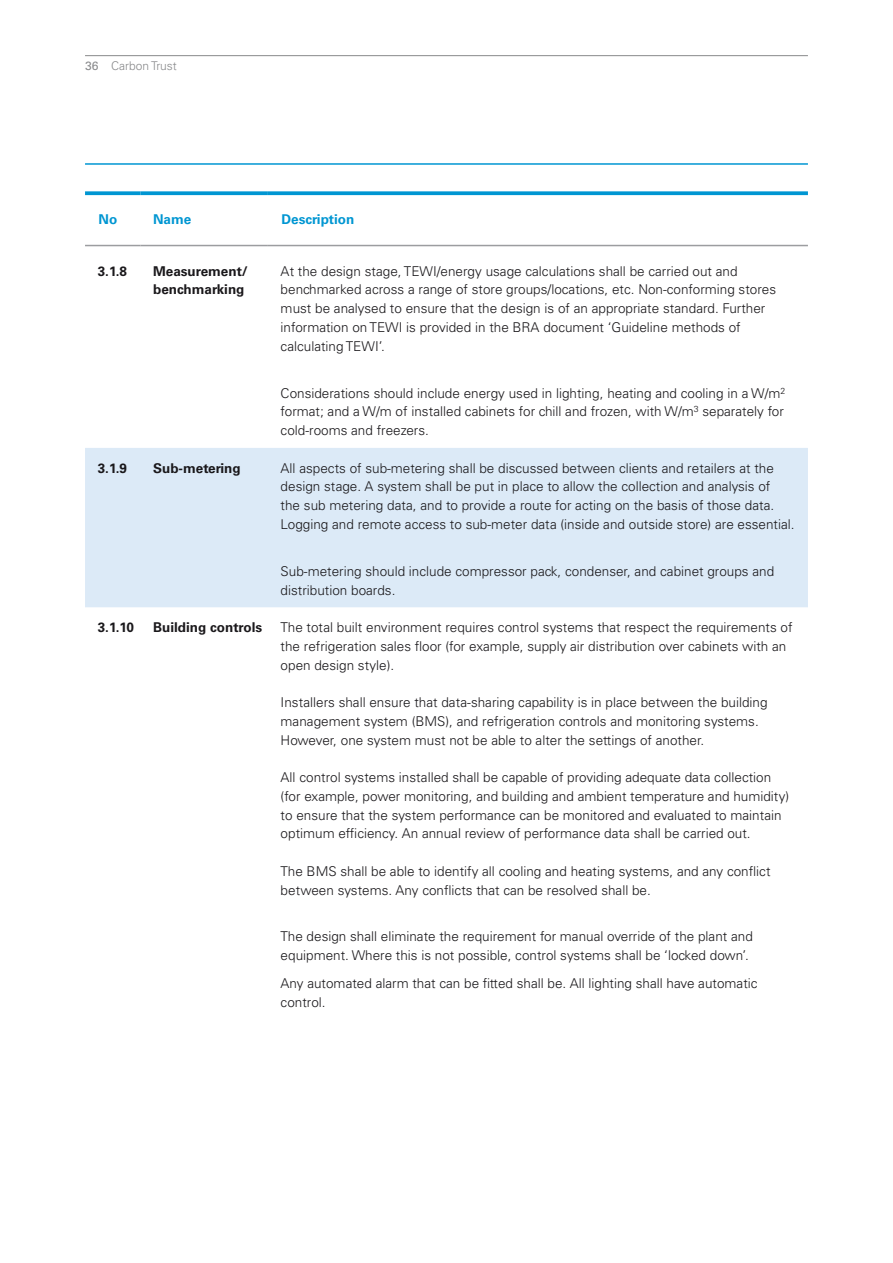
<style>
.page{position:relative;width:893px;height:1263px;background:#fff}
.page>*{position:absolute;margin:0;border:0;box-sizing:border-box;transform-origin:0 0}
.t1{font:300 13.5px/18.8px "Univers LT Std";color:#1a181b}
.t2{font:700 13.5px/18.8px "Univers LT Std";color:#1a181b}
.t3{font:700 13.5px "Univers LT Std";color:#0096d2}
.t4{font:300 12px "Univers LT Std";color:#88898b}
.s1{font-weight:400}
</style>
<div class="page">
<hr style="left:85px;top:55px;width:723px;height:1px;background:#88898b">
<hr style="left:85px;top:163px;width:723px;height:2px;background:#0096d2">
<svg style="left:85px;top:195px;width:723px;height:413px"></svg>
<div style="left:85px;top:448px;width:723px;height:159px;background:#dceaf7"></div>
<svg style="left:85px;top:191px;width:55px;height:4px"></svg>
<svg style="left:140px;top:191px;width:128px;height:4px"></svg>
<svg style="left:268px;top:191px;width:540px;height:4px;background:#179fd6"></svg>
<hr style="left:85px;top:245px;width:55px;height:1px;background:#9c9da0">
<hr style="left:140px;top:245px;width:128px;height:1px;background:#9c9da0">
<hr style="left:268px;top:245px;width:540px;height:1px;background:#9c9da0">
<p class="t4" style="left:85px;top:59px;width:93px"><span class="s1">36</span> Carbon Trust</p>
<p class="t3" style="left:99px;top:212px;width:20px">No</p>
<p class="t3" style="left:153px;top:212px;width:40px">Name</p>
<p class="t3" style="left:281px;top:212px;width:74px">Description</p>
<p class="t2" style="left:98px;top:262px;width:31px">3.1.8</p>
<p class="t2" style="left:153px;top:262px;width:96px">Measurement/ benchmarking</p>
<p class="t1" style="left:281px;top:262px;width:497px">At the design stage, TEWI/energy usage calculations shall be carried out and benchmarked across a range of store groups/locations, etc. Non-conforming stores must be analysed to ensure that the design is of an appropriate standard. Further information on TEWI is provided in the BRA document ‘Guideline methods of calculating TEWI’.</p>
<p class="t1" style="left:281px;top:383px;width:506px;text-align:justify">Considerations should include energy used in lighting, heating and cooling in a W/m<sup>2 </sup>format; and a W/m of installed cabinets for chill and frozen, with W/m<sup>3</sup> separately for cold-rooms and freezers.</p>
<p class="t2" style="left:98px;top:459px;width:31px">3.1.9</p>
<p class="t2" style="left:153px;top:459px;width:89px">Sub-metering</p>
<p class="t1" style="left:281px;top:458px;width:515px">All aspects of sub-metering shall be discussed between clients and retailers at the design stage. A system shall be put in place to allow the collection and analysis of<br>the sub metering data, and to provide a route for acting on the basis of those data.<br>Logging and remote access to sub-meter data (inside and outside store) are essential.</p>
<p class="t1" style="left:281px;top:562px;width:495px">Sub-metering should include compressor pack, condenser, and cabinet groups and distribution boards.</p>
<p class="t2" style="left:98px;top:618px;width:38px">3.1.10</p>
<p class="t2" style="left:153px;top:618px;width:111px">Building controls</p>
<p class="t1" style="left:281px;top:618px;width:513px">The total built environment requires control systems that respect the requirements of the refrigeration sales floor (for example, supply air distribution over cabinets with an open design style).</p>
<p class="t1" style="left:281px;top:693px;width:488px">Installers shall ensure that data-sharing capability is in place between the building management system (BMS), and refrigeration controls and monitoring systems.<br>However, one system must not be able to alter the settings of another.</p>
<p class="t1" style="left:281px;top:768px;width:510px">All control systems installed shall be capable of providing adequate data collection (for example, power monitoring, and building and ambient temperature and humidity) to ensure that the system performance can be monitored and evaluated to maintain optimum efficiency. An annual review of performance data shall be carried out.</p>
<p class="t1" style="left:281px;top:862px;width:491px">The BMS shall be able to identify all cooling and heating systems, and any conflict between systems. Any conflicts that can be resolved shall be.</p>
<p class="t1" style="left:281px;top:927px;width:474px">The design shall eliminate the requirement for manual override of the plant and equipment. Where this is not possible, control systems shall be ‘locked down’.</p>
<p class="t1" style="left:281px;top:974px;width:478px">Any automated alarm that can be fitted shall be. All lighting shall have automatic control.</p>
</div>
